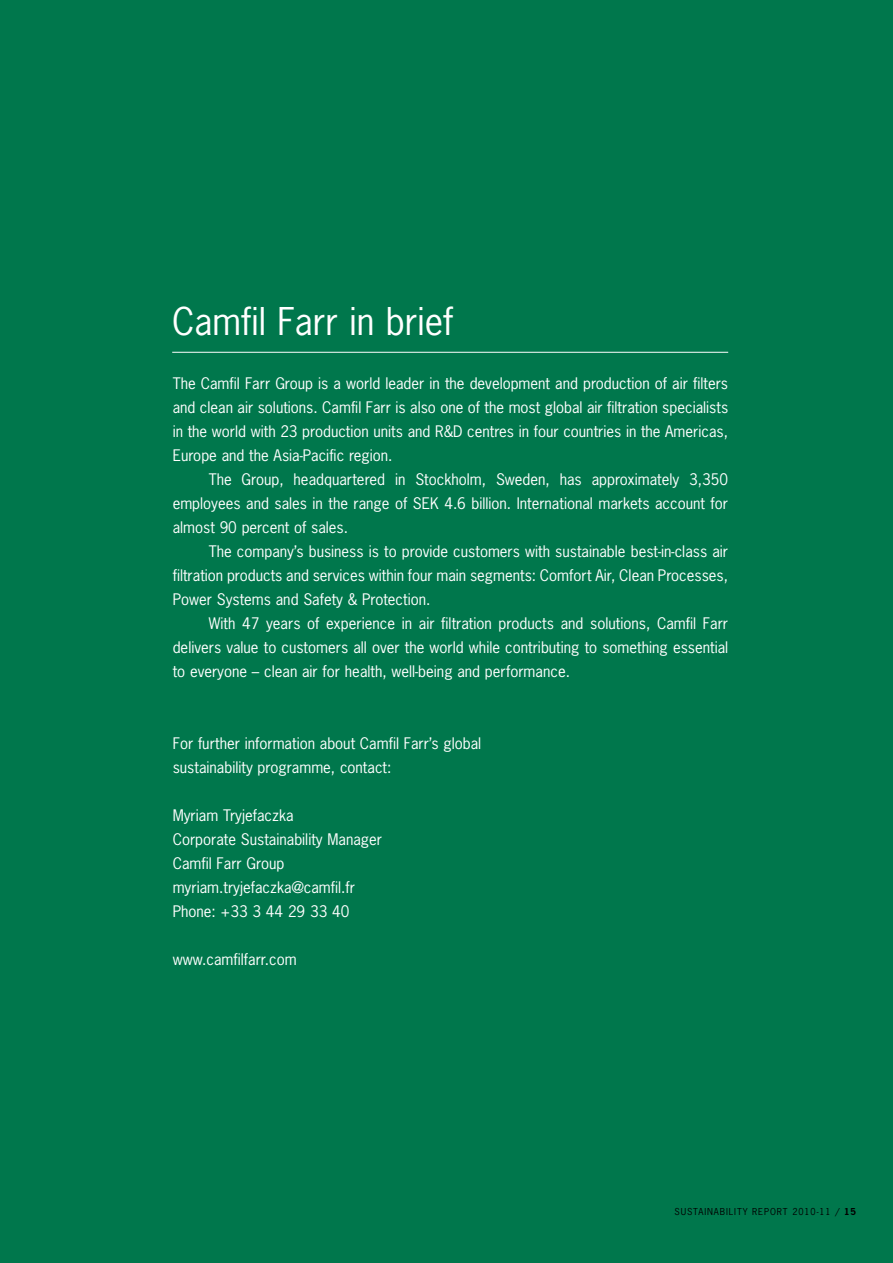
<style>
.page{position:relative;width:893px;height:1263px;background:#00774c}
.page>*{position:absolute;margin:0;border:0;box-sizing:border-box;transform-origin:0 0}
.t1{font:36px "News Gothic";color:#fff}
.t2{font:15px/24px "News Gothic";color:#fff;text-align:justify}
.t3{font:9px "News Gothic";letter-spacing:.1em;color:#000}
.s1{font-weight:700}
</style>
<div class="page">
<hr style="left:172px;top:352px;width:556px;height:1px;background:#fff">
<h1 class="t1" style="left:172px;top:299px;width:283px">Camfil Farr in brief</h1>
<p class="t2" style="left:173px;top:371px;width:557px">The Camfil Farr Group is a world leader in the development and production of air filters and clean air solutions. Camfil Farr is also one of the most global air filtration specialists in the world with 23 production units and R&amp;D centres in four countries in the Americas, Europe and the Asia-Pacific region.</p>
<p class="t2" style="left:173px;top:467px;width:557px;text-indent:36px">The Group, headquartered in Stockholm, Sweden, has approximately 3,350 employees and sales in the range of SEK 4.6 billion. International markets account for almost 90 percent of sales.</p>
<p class="t2" style="left:173px;top:539px;width:557px;text-indent:36px">The company’s business is to provide customers with sustainable best-in-class air filtration products and services within four main segments: Comfort Air, Clean Processes, Power Systems and Safety &amp; Protection.</p>
<p class="t2" style="left:173px;top:611px;width:557px;text-indent:36px">With 47 years of experience in air filtration products and solutions, Camfil Farr delivers value to customers all over the world while contributing to something essential to everyone – clean air for health, well-being and performance.</p>
<p class="t2" style="left:173px;top:731px;width:310px">For further information about Camfil Farr’s global sustainability programme, contact:</p>
<p class="t2" style="left:173px;top:803px;width:211px;text-align:left">Myriam Tryjefaczka<br>Corporate Sustainability Manager<br>Camfil Farr Group myriam.tryjefaczka@camfil.fr<br>Phone: +33 3 44 29 33 40</p>
<p class="t2" style="left:173px;top:947px;width:126px">www.camfilfarr.com</p>
<p class="t3" style="left:674px;top:1206px;width:183px">SUSTAINABILITY REPORT 2010-11 / <span class="s1">15</span></p>
</div>
